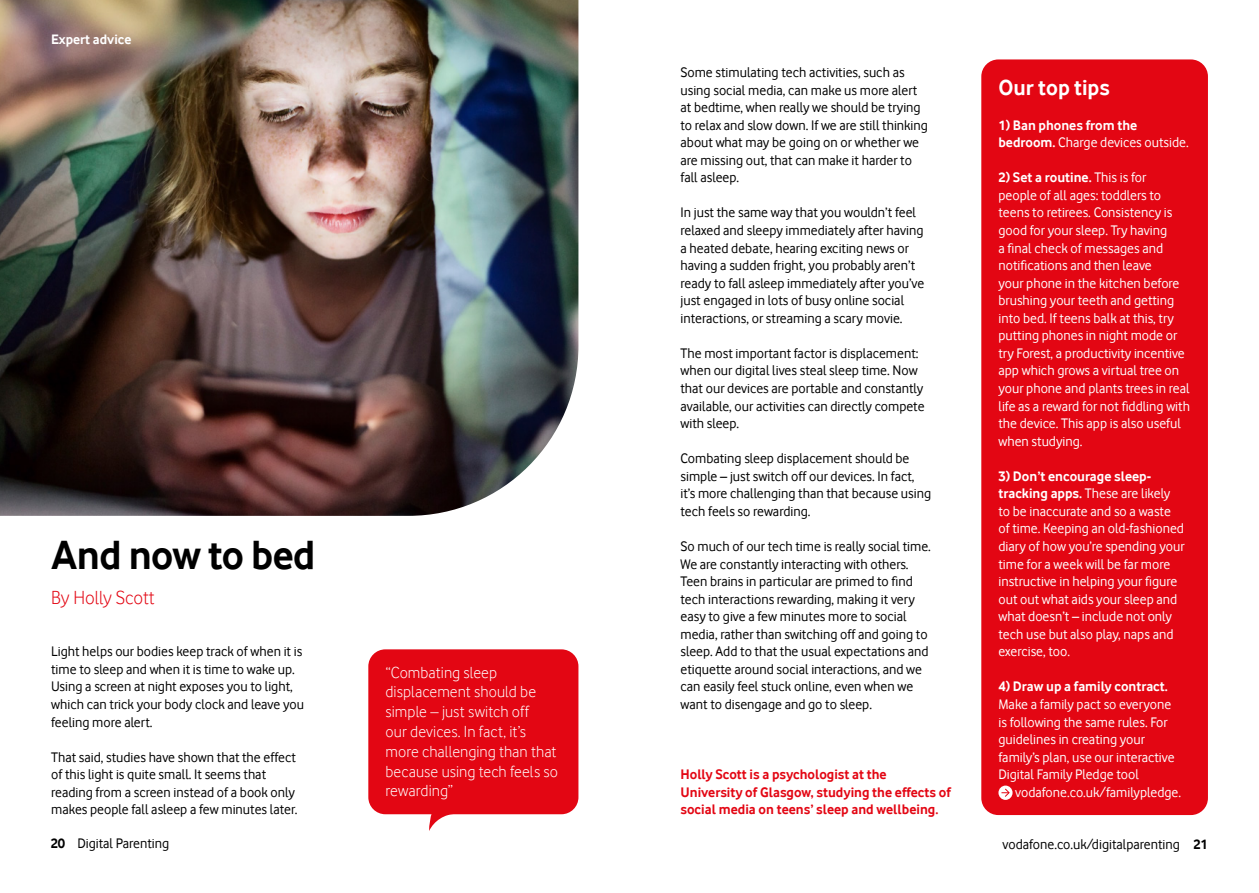
<style>
.page{position:relative;width:1259px;height:893px;background:#fff}
.page>*{position:absolute;margin:0;border:0;box-sizing:border-box;transform-origin:0 0}
.t1{font:700 42px "Vodafone Rg";letter-spacing:-.015em;color:#000}
.t2{font:700 22.5px "Vodafone Rg";color:#fff}
.t3{font:19.5px "Vodafone Lt";color:#e30613}
.t4{font:16.5px/19.8px "Vodafone Lt";letter-spacing:.005em;color:#fff}
.t5{font:14.25px/17.5px "Vodafone Rg";color:#000}
.t6{font:14.25px/17.5px "Vodafone Rg";color:#fff}
.t7{font:700 14.25px/17.5px "Vodafone Rg";color:#e30613}
.t8{font:700 14.25px/17.5px "Vodafone Rg";color:#fff}
.t9{font:700 14.1px "Vodafone Rg";color:#fff}
.s1{font-weight:400}
.s2{font-weight:700}
</style>
<div class="page">
<img style="left:0;top:0;width:578px;height:516px">
<div style="left:981px;top:59px;width:227px;height:756px;background:#e30613;border-radius:17px"></div>
<svg style="left:998px;top:786px;width:14px;height:14px"></svg>
<svg style="left:1001px;top:788px;width:9px;height:10px"></svg>
<svg style="left:429px;top:814px;width:99px;height:17px"></svg>
<div style="left:368px;top:649px;width:210px;height:165px;background:#e30613;border-radius:17px"></div>
<p class="t9" style="left:51px;top:32px;width:82px">Expert advice</p>
<h1 class="t1" style="left:52px;top:530px;width:265px">And now to bed</h1>
<h3 class="t3" style="left:51px;top:586px;width:105px">By Holly Scott</h3>
<p class="t5" style="left:51px;top:643px;width:254px">Light helps our bodies keep track of when it is time to sleep and when it is time to wake up.<br>Using a screen at night exposes you to light, which can trick your body clock and leave you feeling more alert.</p>
<p class="t5" style="left:51px;top:748px;width:248px">That said, studies have shown that the effect of this light is quite small. It seems that reading from a screen instead of a book only makes people fall asleep a few minutes later.</p>
<p class="t4" style="left:385px;top:662px;width:174px">“Combating sleep displacement should be simple – just switch off<br>our devices. In fact, it’s more challenging than that because using tech feels so rewarding”</p>
<p class="t5" style="left:680px;top:63px;width:249px">Some stimulating tech activities, such as using social media, can make us more alert at bedtime, when really we should be trying to relax and slow down. If we are still thinking about what may be going on or whether we are missing out, that can make it harder to fall asleep.</p>
<p class="t5" style="left:680px;top:204px;width:245px">In just the same way that you wouldn’t feel relaxed and sleepy immediately after having a heated debate, hearing exciting news or having a sudden fright, you probably aren’t ready to fall asleep immediately after you’ve just engaged in lots of busy online social interactions, or streaming a scary movie.</p>
<p class="t5" style="left:680px;top:344px;width:246px">The most important factor is displacement: when our digital lives steal sleep time. Now that our devices are portable and constantly available, our activities can directly compete with sleep.</p>
<p class="t5" style="left:680px;top:450px;width:252px">Combating sleep displacement should be simple – just switch off our devices. In fact, it’s more challenging than that because using tech feels so rewarding.</p>
<p class="t5" style="left:680px;top:537px;width:252px">So much of our tech time is really social time.<br>We are constantly interacting with others.<br>Teen brains in particular are primed to find tech interactions rewarding, making it very easy to give a few minutes more to social media, rather than switching off and going to sleep. Add to that the usual expectations and etiquette around social interactions, and we can easily feel stuck online, even when we want to disengage and go to sleep.</p>
<p class="t7" style="left:680px;top:765px;width:272px">Holly Scott is a psychologist at the<br>University of Glasgow, studying the effects of social media on teens’ sleep and wellbeing.</p>
<h2 class="t2" style="left:998px;top:74px;width:113px">Our top tips</h2>
<p class="t8" style="left:998px;top:116px;width:192px">1) Ban phones from the bedroom. <span class="s1">Charge devices outside.</span></p>
<p class="t6" style="left:998px;top:169px;width:193px"><span class="s2">2) Set a routine.</span> This is for<br>people of all ages: toddlers to teens to retirees. Consistency is good for your sleep. Try having<br>a final check of messages and notifications and then leave<br>your phone in the kitchen before brushing your teeth and getting into bed. If teens balk at this, try putting phones in night mode or try Forest, a productivity incentive app which grows a virtual tree on your phone and plants trees in real life as a reward for not fiddling with the device. This app is also useful when studying.</p>
<p class="t6" style="left:998px;top:467px;width:188px"><span class="s2">3) Don’t encourage sleep&shy;tracking apps.</span> These are likely to be inaccurate and so a waste of time. Keeping an old-fashioned diary of how you’re spending your time for a week will be far more instructive in helping your figure out out what aids your sleep and what doesn’t – include not only tech use but also play, naps and exercise, too.</p>
<p class="t8" style="left:998px;top:678px;width:171px">4) Draw up a family contract.</p>
<p class="t6" style="left:998px;top:695px;width:178px">Make a family pact so everyone is following the same rules. For guidelines in creating your family’s plan, use our interactive<br>Digital Family Pledge tool</p>
<p class="t6" style="left:1015px;top:783px;width:167px">vodafone.co.uk/familypledge.</p>
<p class="t5" style="left:51px;top:835px;width:120px"><span class="s2">20</span> Digital Parenting</p>
<p class="t5" style="left:1002px;top:835px;width:207px">vodafone.co.uk/digitalparenting <span class="s2">21</span></p>
</div>
